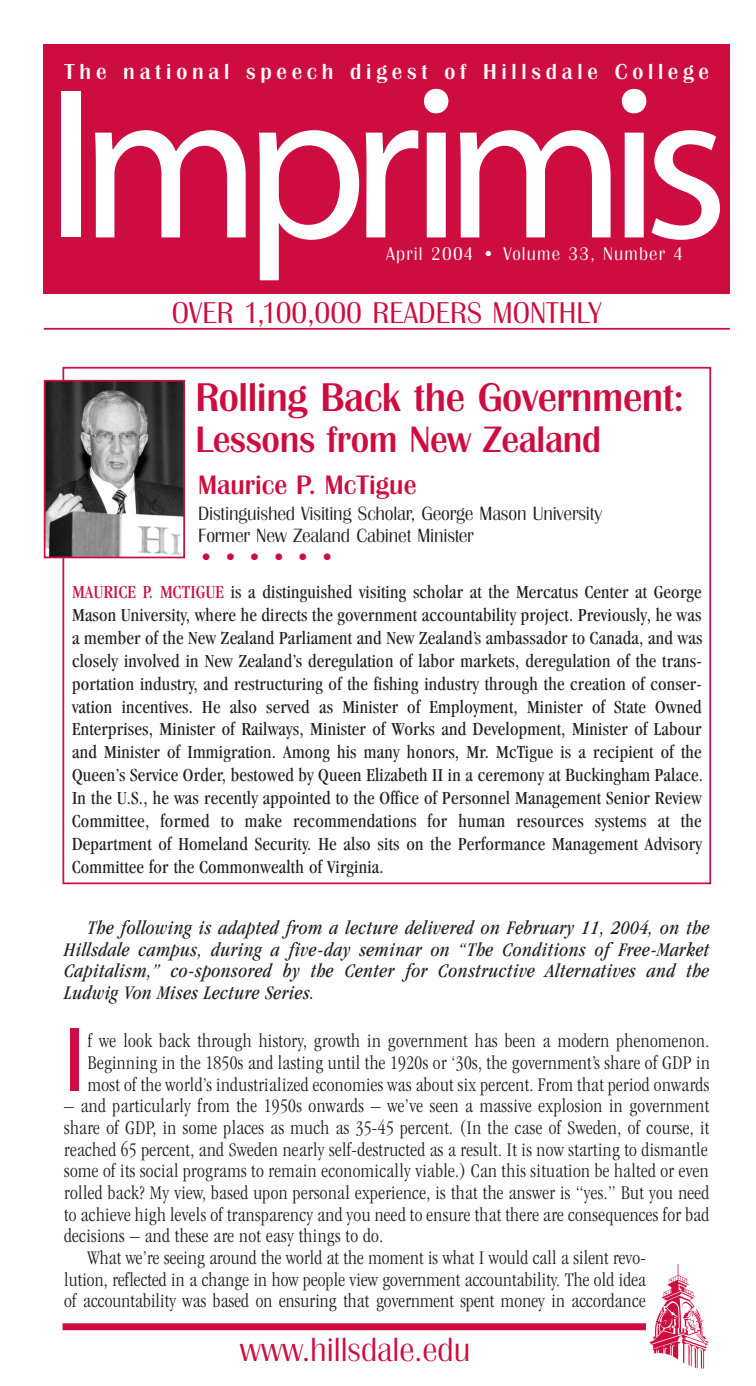
<style>
.page{position:relative;width:756px;height:1386px;background:#fff}
.page>*{position:absolute;margin:0;border:0;box-sizing:border-box;transform-origin:0 0}
.t1{font:216.65px "Myriad";letter-spacing:-.075em;color:#fff}
.t2{font:93.8px "Britannic T Ligh";color:#cd0d40}
.t3{font:500 41.65px "Britannic T";letter-spacing:-.015em;color:#cd0d40}
.t4{font:500 38.15px "Britannic T";letter-spacing:-.01em;color:#cd0d40}
.t5{font:34.65px "Britannic T Ligh";color:#cd0d40}
.t6{font:31.15px "Britannic T Ligh";color:#cd0d40}
.t7{font:500 27.65px "Britannic T";color:#cd0d40}
.t8{font:24.32px "Britannic T Ligh";color:#cd0d40}
.t9{font:500 22.57px "Britannic T";letter-spacing:.21em;color:#fff}
.t10{font:300 condensed 19.95px/21.7px "Garamond";letter-spacing:.02em;color:#231f20;text-align:justify}
.t11{font:italic condensed 19.95px/21.7px "Garamond";letter-spacing:.02em;color:#231f20;text-align:justify}
.t12{font:19.95px/22.6px "Britannic T Ligh";letter-spacing:-.01em;color:#231f20}
.t13{font:condensed 19.07px/22.9px "Garamond";letter-spacing:.015em;color:#231f20;text-align:justify}
.t14{font:19.07px "Britannic T Ligh";letter-spacing:.06em;color:#fff}
.s1{color:#cd0d40}
</style>
<div class="page">
<div style="left:44px;top:44px;width:686px;height:249px;background:#cd0d40"></div>
<hr style="left:44px;top:328px;width:686px;height:2px;background:#cd0d40">
<div style="left:63px;top:1323px;width:583px;height:7px;background:#cd0d40"></div>
<img style="left:650px;top:1264px;width:59px;height:105px">
<img style="left:47px;top:383px;width:135px;height:172px">
<div style="left:44px;top:380px;width:141px;height:178px;border:2px solid #cd0d40"></div>
<p class="t9" style="left:65px;top:60px;width:646px">The national speech digest of Hillsdale College</p>
<p class="t1" style="left:45px;top:57px;width:685px">Imprimis</p>
<p class="t14" style="left:386px;top:243px;width:38px">April</p>
<p class="t14" style="left:431px;top:243px;width:254px">2004 • Volume 33, Number 4</p>
<p class="t6" style="left:172px;top:296px;width:431px">OVER 1,100,000 READERS MONTHLY</p>
<p class="t3" style="left:195px;top:374px;width:490px">Rolling Back the Government:</p>
<p class="t4" style="left:195px;top:419px;width:407px">Lessons from New Zealand</p>
<p class="t7" style="left:198px;top:470px;width:220px">Maurice P. McTigue</p>
<p class="t12" style="left:198px;top:502px;width:405px">Distinguished Visiting Scholar, George Mason University<br>Former New Zealand Cabinet Minister</p>
<p class="t8" style="left:198px;top:544px;width:139px">• • • • • •</p>
<p class="t13" style="left:72px;top:581px;width:632px"><span class="s1">MAURICE P. MCTIGUE</span> is a distinguished visiting scholar at the Mercatus Center at George Mason University, where he directs the government accountability project. Previously, he was a member of the New Zealand Parliament and New Zealand’s ambassador to Canada, and was closely involved in New Zealand’s deregulation of labor markets, deregulation of the trans&shy;portation industry, and restructuring of the fishing industry through the creation of conser&shy;vation incentives. He also served as Minister of Employment, Minister of State Owned Enterprises, Minister of Railways, Minister of Works and Development, Minister of Labour and Minister of Immigration. Among his many honors, Mr. McTigue is a recipient of the Queen’s Service Order, bestowed by Queen Elizabeth II in a ceremony at Buckingham Palace.<br>In the U.S., he was recently appointed to the Office of Personnel Management Senior Review Committee, formed to make recommendations for human resources systems at the Department of Homeland Security. He also sits on the Performance Management Advisory Committee for the Commonwealth of Virginia.</p>
<p class="t11" style="left:64px;top:917px;width:647px;text-indent:23px">The following is adapted from a lecture delivered on February 11, 2004, on the Hillsdale campus, during a five-day seminar on “The Conditions of Free-Market Capitalism,” co-sponsored by the Center for Constructive Alternatives and the Ludwig Von Mises Lecture Series.</p>
<p class="t2" style="left:64px;top:1010px;width:23px">I</p>
<p class="t10" style="left:88px;top:1030px;width:624px">f we look back through history, growth in government has been a modern phenomenon.<br>Beginning in the 1850s and lasting until the 1920s or ‘30s, the government’s share of GDP in most of the world’s industrialized economies was about six percent. From that period onwards</p>
<p class="t10" style="left:64px;top:1095px;width:647px">– and particularly from the 1950s onwards – we’ve seen a massive explosion in government</p>
<p class="t10" style="left:64px;top:1117px;width:647px">share of GDP, in some places as much as 35-45 percent. (In the case of Sweden, of course, it</p>
<p class="t10" style="left:64px;top:1139px;width:645px">reached 65 percent, and Sweden nearly self-destructed as a result. It is now starting to dismantle</p>
<p class="t10" style="left:64px;top:1160px;width:646px">some of its social programs to remain economically viable.) Can this situation be halted or even</p>
<p class="t10" style="left:64px;top:1182px;width:647px">rolled back? My view, based upon personal experience, is that the answer is “yes.” But you need</p>
<p class="t10" style="left:64px;top:1204px;width:647px">to achieve high levels of transparency and you need to ensure that there are consequences for bad</p>
<p class="t10" style="left:64px;top:1225px;width:321px">decisions – and these are not easy things to do.</p>
<p class="t10" style="left:88px;top:1247px;width:560px">What we’re seeing around the world at the moment is what I would call a silent revo-</p>
<p class="t10" style="left:64px;top:1269px;width:583px">lution, reflected in a change in how people view government accountability. The old idea</p>
<p class="t10" style="left:64px;top:1290px;width:583px">of accountability was based on ensuring that government spent money in accordance</p>
<p class="t5" style="left:240px;top:1331px;width:232px">www.hillsdale.edu</p>
</div>
